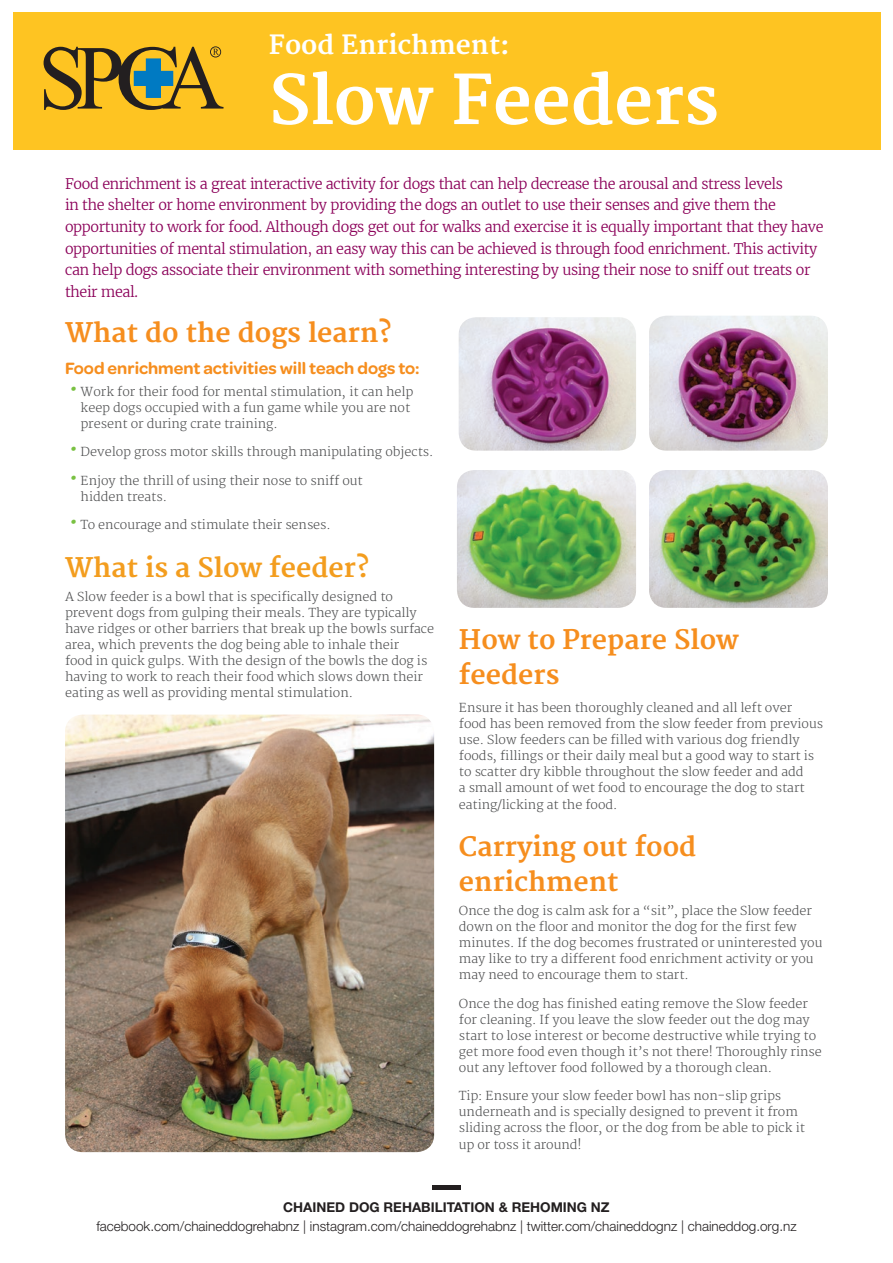
<style>
.page{position:relative;width:893px;height:1263px;background:#fff}
.page>*{position:absolute;margin:0;border:0;box-sizing:border-box;transform-origin:0 0}
.t1{font:700 66.6px "Merriweather";color:#fff}
.t2{font:32.1px "Merriweather";color:#79c142}
.t3{font:700 26.25px/35px "Merriweather";color:#f68e1e}
.t4{font:700 26.25px "Merriweather";color:#f39d1e}
.t5{font:700 25.8px "Merriweather";color:#fff}
.t6{font:600 17.55px "Omnes";color:#f68e1e}
.t7{font:300 14.4px/21.6px "Merriweather";letter-spacing:-.025em;color:#8b0159}
.t8{font:300 13.5px "Helvetica Neue LT Std";color:#231f20}
.t9{font:700 13.5px "Helvetica Neue LT Std";color:#231f20}
.t10{font:300 12.45px/16px "Merriweather";color:#4b4c4d}
</style>
<div class="page">
<div style="left:432px;top:1185px;width:29px;height:5px;background:#231f20"></div>
<div style="left:13px;top:13px;width:867px;height:137px;background:#fec422"></div>
<svg style="left:44px;top:46px;width:179px;height:64px"></svg>
<img style="left:459px;top:317px;width:177px;height:134px">
<img style="left:649px;top:316px;width:179px;height:135px">
<img style="left:457px;top:470px;width:179px;height:138px">
<img style="left:649px;top:470px;width:179px;height:138px">
<img style="left:65px;top:714px;width:369px;height:438px">
<h3 class="t5" style="left:269px;top:30px;width:243px">Food Enrichment:</h3>
<h1 class="t1" style="left:269px;top:62px;width:452px">Slow Feeders</h1>
<p class="t7" style="left:65px;top:173px;width:760px">Food enrichment is a great interactive activity for dogs that can help decrease the arousal and stress levels<br>in the shelter or home environment by providing the dogs an outlet to use their senses and give them the opportunity to work for food. Although dogs get out for walks and exercise it is equally important that they have opportunities of mental stimulation, an easy way this can be achieved is through food enrichment. This activity can help dogs associate their environment with something interesting by using their nose to sniff out treats or their meal.</p>
<h3 class="t3" style="left:65px;top:316px;width:328px">What do the dogs learn?</h3>
<h3 class="t6" style="left:65px;top:355px;width:356px">Food enrichment activities will teach dogs to:</h3>
<h2 class="t2" style="left:68px;top:372px;width:13px">·</h2>
<p class="t10" style="left:81px;top:383px;width:334px">Work for their food for mental stimulation, it can help keep dogs occupied with a fun game while you are not present or during crate training.</p>
<h2 class="t2" style="left:68px;top:432px;width:13px">·</h2>
<p class="t10" style="left:81px;top:444px;width:354px">Develop gross motor skills through manipulating objects.</p>
<h2 class="t2" style="left:68px;top:461px;width:13px">·</h2>
<p class="t10" style="left:81px;top:472px;width:284px">Enjoy the thrill of using their nose to sniff out hidden treats.</p>
<h2 class="t2" style="left:68px;top:505px;width:13px">·</h2>
<p class="t10" style="left:81px;top:517px;width:252px">To encourage and stimulate their senses.</p>
<h3 class="t4" style="left:65px;top:552px;width:306px">What is a Slow feeder?</h3>
<p class="t10" style="left:65px;top:589px;width:371px">A Slow feeder is a bowl that is specifically designed to prevent dogs from gulping their meals. They are typically have ridges or other barriers that break up the bowls surface area, which prevents the dog being able to inhale their<br>food in quick gulps. With the design of the bowls the dog is having to work to reach their food which slows down their eating as well as providing mental stimulation.</p>
<h3 class="t3" style="left:459px;top:623px;width:282px">How to Prepare Slow feeders</h3>
<p class="t10" style="left:459px;top:700px;width:366px">Ensure it has been thoroughly cleaned and all left over food has been removed from the slow feeder from previous use. Slow feeders can be filled with various dog friendly foods, fillings or their daily meal but a good way to start is to scatter dry kibble throughout the slow feeder and add<br>a small amount of wet food to encourage the dog to start eating/licking at the food.</p>
<h3 class="t3" style="left:459px;top:830px;width:239px">Carrying out food enrichment</h3>
<p class="t10" style="left:459px;top:903px;width:365px">Once the dog is calm ask for a “sit”, place the Slow feeder down on the floor and monitor the dog for the first few minutes. If the dog becomes frustrated or uninterested you may like to try a different food enrichment activity or you may need to encourage them to start.</p>
<p class="t10" style="left:459px;top:995px;width:364px">Once the dog has finished eating remove the Slow feeder for cleaning. If you leave the slow feeder out the dog may start to lose interest or become destructive while trying to get more food even though it’s not there! Thoroughly rinse out any leftover food followed by a thorough clean.</p>
<p class="t10" style="left:459px;top:1088px;width:348px">Tip: Ensure your slow feeder bowl has non-slip grips underneath and is specially designed to prevent it from sliding across the floor, or the dog from be able to pick it up or toss it around!</p>
<p class="t9" style="left:283px;top:1198px;width:328px">CHAINED DOG REHABILITATION &amp; REHOMING NZ</p>
<p class="t8" style="left:96px;top:1218px;width:702px">facebook.com/chaineddogrehabnz | instagram.com/chaineddogrehabnz | twitter.com/chaineddognz | chaineddog.org.nz</p>
</div>
